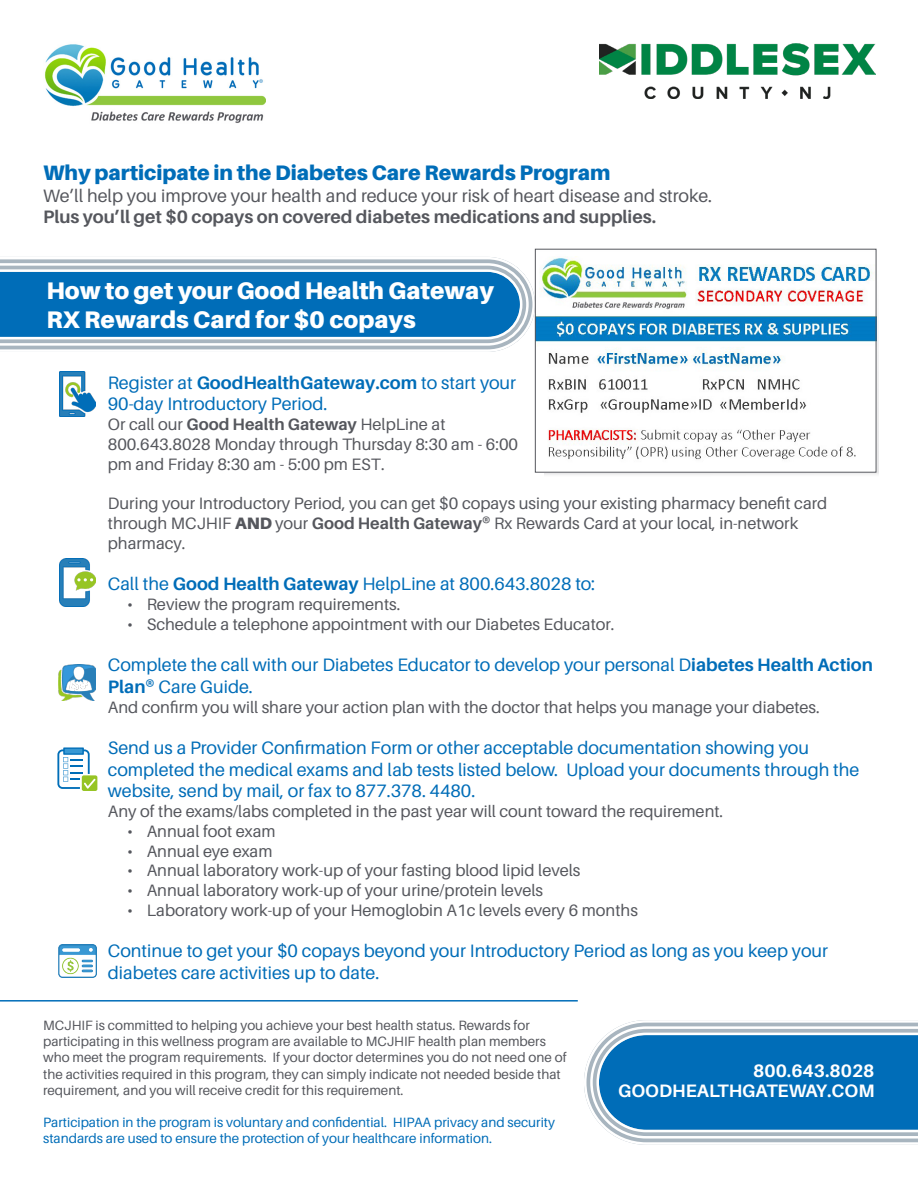
<style>
.page{position:relative;width:918px;height:1188px;background:#fff}
.page>*{position:absolute;margin:0;border:0;box-sizing:border-box;transform-origin:0 0}
.t1{font:900 24px "Aileron";color:#fff}
.t2{font:900 21px "Aileron";color:#006db8}
.t3{font:18px/21.6px "Aileron";color:#006db8}
.t4{font:18px "Aileron";color:#55575d}
.t5{font:700 18px "Aileron";color:#55575d}
.t6{font:700 18px "Aileron";color:#fff}
.t7{font:16.5px/19.8px "Aileron";color:#55575d}
.t8{font:13.5px/16.2px "Aileron";color:#55575d}
.t9{font:13.5px/16.2px "Aileron";color:#006db8}
.s1{font-weight:700}
.s2{font-weight:900}
</style>
<div class="page">
<svg style="left:0;top:257px;width:535px;height:95px"></svg>
<svg style="left:0;top:263px;width:529px;height:83px"></svg>
<svg style="left:0;top:264px;width:527px;height:80px;background:#2c84c0"></svg>
<img style="left:45px;top:44px;width:221px;height:79px">
<hr style="left:0;top:1000px;width:578px;height:2px;background:#006db8">
<svg style="left:584px;top:1020px;width:334px;height:125px;background:#418fc4"></svg>
<img style="left:59px;top:945px;width:37px;height:33px">
<svg style="left:57px;top:747px;width:40px;height:44px"></svg>
<hr style="left:65px;top:749px;width:17px;height:4px;background:#3998d3">
<img style="left:59px;top:371px;width:37px;height:46px">
<img style="left:599px;top:43px;width:277px;height:56px">
<img style="left:59px;top:665px;width:37px;height:35px">
<img style="left:60px;top:558px;width:35px;height:48px">
<img style="left:537px;top:256px;width:337px;height:215px">
<div style="left:535px;top:249px;width:341px;height:224px;border:1px solid #55575d"></div>
<p class="t2" style="left:43px;top:161px;width:569px">Why participate in the Diabetes Care Rewards Program</p>
<p class="t4" style="left:43px;top:186px;width:671px">We’ll help you improve your health and reduce your risk of heart disease and stroke.</p>
<p class="t5" style="left:43px;top:207px;width:614px">Plus you’ll get $0 copays on covered diabetes medications and supplies.</p>
<p class="t1" style="left:46px;top:277px;width:449px">How to get your Good Health Gateway</p>
<p class="t1" style="left:46px;top:306px;width:371px">RX Rewards Card for $0 copays</p>
<p class="t3" style="left:108px;top:372px;width:410px">Register at <span class="s1">GoodHealthGateway.com</span> to start your<br>90-day Introductory Period.</p>
<p class="t7" style="left:108px;top:415px;width:412px">Or call our <span class="s1">Good Health Gateway</span> HelpLine at<br>800.643.8028 Monday through Thursday 8:30 am - 6:00 pm and Friday 8:30 am - 5:00 pm EST.</p>
<p class="t7" style="left:108px;top:494px;width:721px">During your Introductory Period, you can get $0 copays using your existing pharmacy benefit card through MCJHIF <span class="s2">AND</span> your <span class="s1">Good Health Gateway</span>® Rx Rewards Card at your local, in-network pharmacy.</p>
<p class="t3" style="left:108px;top:573px;width:489px">Call the <span class="s1">Good Health Gateway</span> HelpLine at 800.643.8028 to:</p>
<p class="t7" style="left:127px;top:595px;width:275px">• Review the program requirements.</p>
<p class="t7" style="left:127px;top:614px;width:489px">• Schedule a telephone appointment with our Diabetes Educator.</p>
<p class="t3" style="left:108px;top:654px;width:767px">Complete the call with our Diabetes Educator to develop your personal D<span class="s1">iabetes Health Action<br>Plan</span>® Care Guide.</p>
<p class="t7" style="left:108px;top:697px;width:714px">And confirm you will share your action plan with the doctor that helps you manage your diabetes.</p>
<p class="t3" style="left:108px;top:737px;width:753px">Send us a Provider Confirmation Form or other acceptable documentation showing you completed the medical exams and lab tests listed below. Upload your documents through the website, send by mail, or fax to 877.378. 4480.</p>
<p class="t7" style="left:108px;top:802px;width:617px">Any of the exams/labs completed in the past year will count toward the requirement.</p>
<p class="t7" style="left:127px;top:821px;width:150px">• Annual foot exam</p>
<p class="t7" style="left:127px;top:841px;width:147px">• Annual eye exam</p>
<p class="t7" style="left:127px;top:861px;width:455px">• Annual laboratory work-up of your fasting blood lipid levels</p>
<p class="t7" style="left:127px;top:881px;width:417px">• Annual laboratory work-up of your urine/protein levels</p>
<p class="t7" style="left:127px;top:901px;width:512px">• Laboratory work-up of your Hemoglobin A1c levels every 6 months</p>
<p class="t3" style="left:108px;top:941px;width:722px">Continue to get your $0 copays beyond your Introductory Period as long as you keep your diabetes care activities up to date.</p>
<p class="t8" style="left:43px;top:1017px;width:525px">MCJHIF is committed to helping you achieve your best health status. Rewards for participating in this wellness program are available to MCJHIF health plan members who meet the program requirements. If your doctor determines you do not need one of the activities required in this program, they can simply indicate not needed beside that requirement, and you will receive credit for this requirement.</p>
<p class="t9" style="left:43px;top:1115px;width:513px">Participation in the program is voluntary and confidential. HIPAA privacy and security standards are used to ensure the protection of your healthcare information.</p>
<p class="t6" style="left:753px;top:1061px;width:123px">800.643.8028</p>
<p class="t6" style="left:618px;top:1080px;width:258px">GOODHEALTHGATEWAY.COM</p>
</div>
